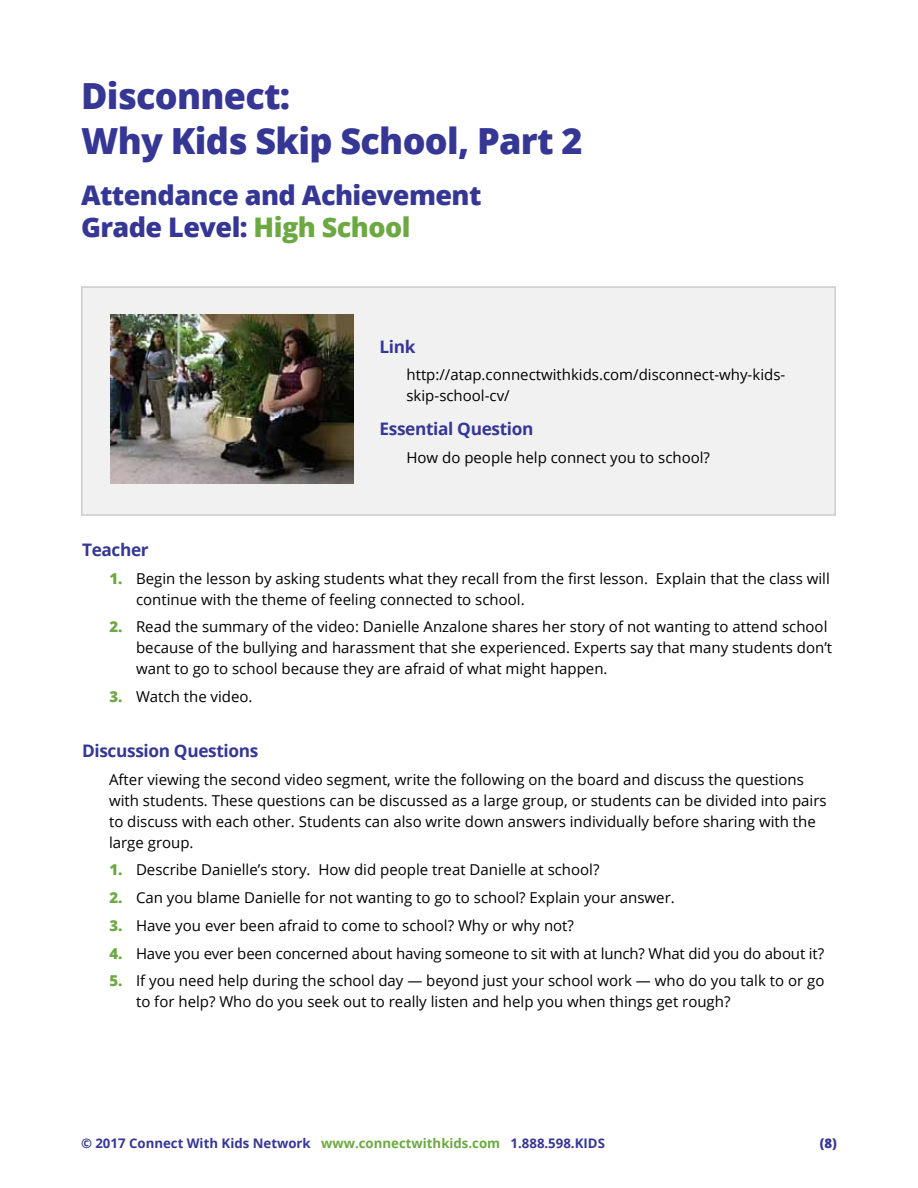
<style>
.page{position:relative;width:918px;height:1188px;background:#fff}
.page>*{position:absolute;margin:0;border:0;box-sizing:border-box;transform-origin:0 0}
.t1{font:800 36px/45px "Open Sans";letter-spacing:-.02em;color:#363795}
.t2{font:800 27px/31.5px "Open Sans";letter-spacing:-.02em;color:#363795}
.t3{font:700 17.25px "Open Sans";letter-spacing:-.02em;color:#363795}
.t4{font:15px/21px "Open Sans";color:#000}
.t5{font:700 13.2px "Open Sans";color:#363795}
.t6{font:800 13.2px "Open Sans";color:#363795}
.s1{color:#6da943}
.s2{font-weight:800;color:#6da943}
</style>
<div class="page">
<div style="left:82px;top:287px;width:753px;height:228px;background:#f1f1f2"></div>
<div style="left:81px;top:286px;width:755px;height:230px;border:2px solid #ccc"></div>
<img style="left:111px;top:314px;width:242px;height:169px">
<h1 class="t1" style="left:81px;top:71px;width:503px">Disconnect:<br>Why Kids Skip School, Part 2</h1>
<h2 class="t2" style="left:81px;top:178px;width:402px">Attendance and Achievement<br>Grade Level: <span class="s1">High School</span></h2>
<p class="t3" style="left:380px;top:334px;width:38px">Link</p>
<p class="t4" style="left:406px;top:364px;width:380px">http://atap.connectwithkids.com/disconnect-why-kids&shy;skip-school-cv/</p>
<p class="t3" style="left:380px;top:417px;width:155px">Essential Question</p>
<p class="t4" style="left:406px;top:446px;width:305px">How do people help connect you to school?</p>
<p class="t3" style="left:82px;top:538px;width:68px">Teacher</p>
<p class="t4" style="left:136px;top:567px;width:695px;text-indent:-27px"><span class="s2">1.</span> Begin the lesson by asking students what they recall from the first lesson. Explain that the class will continue with the theme of feeling connected to school.</p>
<p class="t4" style="left:136px;top:616px;width:698px;text-indent:-27px"><span class="s2">2.</span> Read the summary of the video: Danielle Anzalone shares her story of not wanting to attend school because of the bullying and harassment that she experienced. Experts say that many students don’t want to go to school because they are afraid of what might happen.</p>
<p class="t4" style="left:109px;top:686px;width:145px"><span class="s2">3.</span> Watch the video.</p>
<p class="t3" style="left:82px;top:739px;width:178px">Discussion Questions</p>
<p class="t4" style="left:109px;top:768px;width:719px">After viewing the second video segment, write the following on the board and discuss the questions with students. These questions can be discussed as a large group, or students can be divided into pairs to discuss with each other. Students can also write down answers individually before sharing with the large group.</p>
<p class="t4" style="left:109px;top:859px;width:492px"><span class="s2">1.</span> Describe Danielle’s story. How did people treat Danielle at school?</p>
<p class="t4" style="left:109px;top:887px;width:567px"><span class="s2">2.</span> Can you blame Danielle for not wanting to go to school? Explain your answer.</p>
<p class="t4" style="left:109px;top:915px;width:466px"><span class="s2">3.</span> Have you ever been afraid to come to school? Why or why not?</p>
<p class="t4" style="left:109px;top:942px;width:716px"><span class="s2">4.</span> Have you ever been concerned about having someone to sit with at lunch? What did you do about it?</p>
<p class="t4" style="left:136px;top:970px;width:690px;text-indent:-27px"><span class="s2">5.</span> If you need help during the school day — beyond just your school work — who do you talk to or go to for help? Who do you seek out to really listen and help you when things get rough?</p>
<p class="t5" style="left:81px;top:1133px;width:525px">© 2017 Connect With Kids Network <span class="s1">www.connectwithkids.com</span> 1.888.598.KIDS</p>
<p class="t6" style="left:820px;top:1133px;width:19px">(8)</p>
</div>
